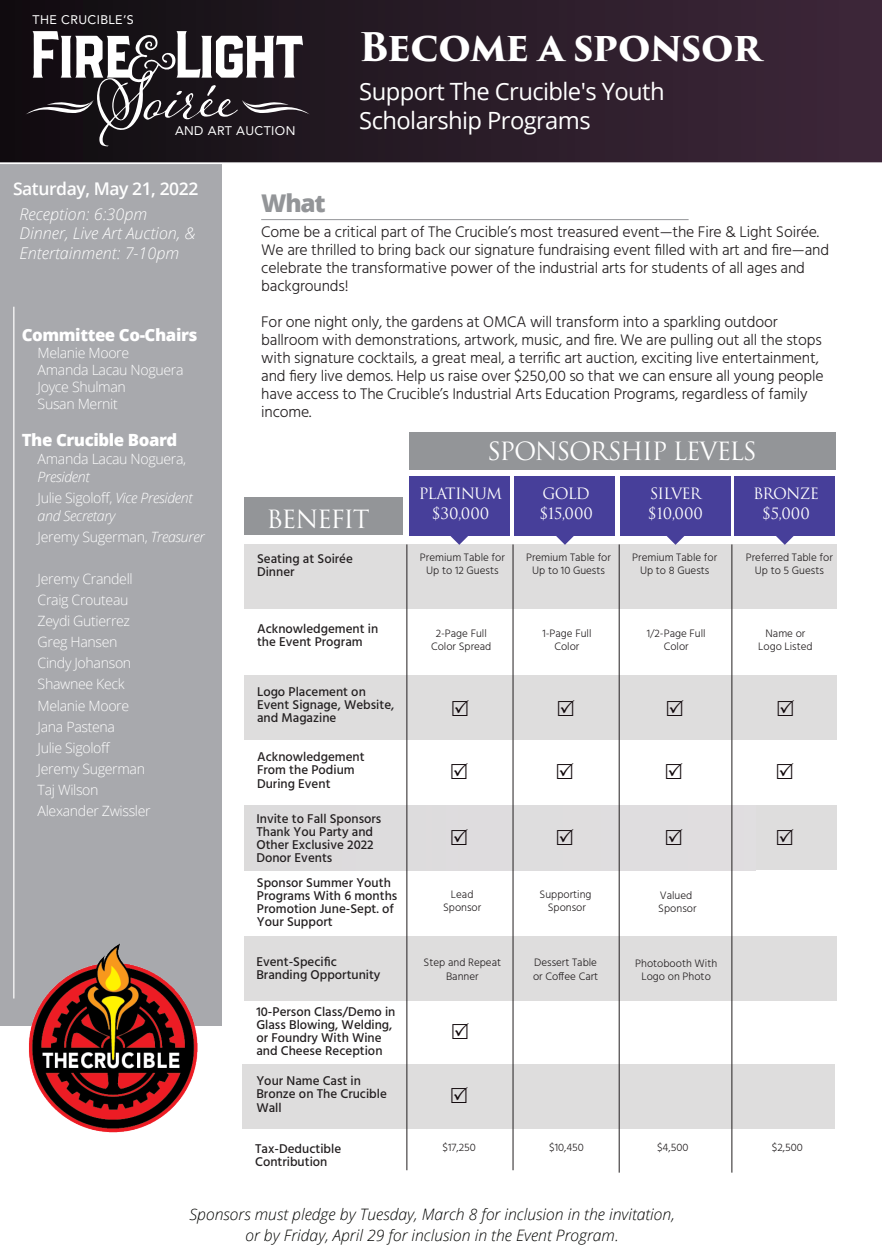
<style>
.page{position:relative;width:882px;height:1260px;background:#fff}
.page>*{position:absolute;margin:0;border:0;box-sizing:border-box;transform-origin:0 0}
.t1{font:700 38.5px "Trajan Pro 3";letter-spacing:-.025em;color:#fff}
.t2{font:24.5px "Trajan Pro 3";letter-spacing:-.05em;color:#fff}
.t3{font:800 24.5px "Open Sans";color:#939598}
.t4{font:23.8px/29.2px "Open Sans";letter-spacing:-.025em;color:#fff}
.t5{font:600 17.5px "Open Sans";letter-spacing:-.025em;color:#fff}
.t6{font:800 16.8px "Open Sans";letter-spacing:-.025em;color:#fff}
.t7{font:italic 300 16.1px/19.4px "Open Sans";color:#fff}
.t8{font:300 15.75px/17.8px "Hind";letter-spacing:-.01em;color:#231f20}
.t9{font:italic 300 15.75px/21px "Open Sans";color:#040503;text-align:center}
.t10{font:15.22px/20.1px "Trajan Pro 3";letter-spacing:-.05em;color:#fff;text-align:center}
.t11{font:15.22px/20.1px "Trajan Pro 3";letter-spacing:-.025em;color:#fff}
.t12{font:300 14.17px/21.2px "Open Sans";letter-spacing:-.025em;color:#fff}
.t13{font:italic 300 14.17px/21.2px "Open Sans";letter-spacing:-.025em;color:#fff}
.t14{font:500 12.95px/13px "Hind";color:#231f20}
.t15{font:12.42px "Avenir";letter-spacing:.03em;color:#fff}
.t16{font:300 11.03px/13.3px "Hind";color:#231f20;text-align:center}
.s1{font-style:normal}
</style>
<div class="page">
<div style="left:0;top:164px;width:222px;height:862px;background:#a8a9ad"></div>
<hr style="left:261px;top:219px;width:428px;height:1px;background:#939598">
<div style="left:244px;top:544px;width:593px;height:65px;background:#dedddd"></div>
<div style="left:244px;top:675px;width:593px;height:64px;background:#dedddd"></div>
<div style="left:244px;top:806px;width:593px;height:64px;background:#dddcdd"></div>
<img style="left:406px;top:806px;width:326px;height:64px">
<div style="left:244px;top:936px;width:593px;height:65px;background:#dedddd"></div>
<hr style="left:407px;top:544px;width:1px;height:626px;background:#231f20">
<hr style="left:513px;top:544px;width:1px;height:626px;background:#231f20">
<hr style="left:619px;top:544px;width:1px;height:629px;background:#231f20">
<hr style="left:732px;top:544px;width:1px;height:629px;background:#231f20">
<div style="left:409px;top:476px;width:101px;height:59px;background:#473f9a"></div>
<div style="left:515px;top:476px;width:100px;height:59px;background:#473f9a"></div>
<div style="left:620px;top:476px;width:111px;height:59px;background:#473f9a"></div>
<div style="left:734px;top:476px;width:101px;height:59px;background:#473f9a"></div>
<svg style="left:449px;top:535px;width:20px;height:10px"></svg>
<svg style="left:555px;top:535px;width:20px;height:10px"></svg>
<svg style="left:666px;top:535px;width:19px;height:10px"></svg>
<svg style="left:775px;top:535px;width:20px;height:10px"></svg>
<div style="left:409px;top:432px;width:426px;height:38px;background:#939598"></div>
<div style="left:244px;top:497px;width:159px;height:38px;background:#939598"></div>
<hr style="left:13px;top:307px;width:1px;height:692px;background:#fff">
<svg style="left:0;top:0;width:882px;height:163px;background:#2c1d2a"></svg>
<svg style="left:26px;top:31px;width:284px;height:115px"></svg>
<div style="left:242px;top:1064px;width:592px;height:65px;background:#dedddd"></div>
<img style="left:29px;top:943px;width:169px;height:190px">
<svg style="left:452px;top:828px;width:16px;height:17px"></svg>
<svg style="left:557px;top:829px;width:17px;height:16px"></svg>
<svg style="left:666px;top:828px;width:17px;height:17px"></svg>
<p class="t15" style="left:33px;top:10px;width:103px">THE CRUCIBLE’S</p>
<p class="t15" style="left:175px;top:121px;width:122px">AND ART AUCTION</p>
<h1 class="t1" style="left:359px;top:19px;width:404px">Become a sponsor</h1>
<h3 class="t4" style="left:359px;top:76px;width:307px">Support The Crucible's Youth<br>Scholarship Programs</h3>
<p class="t5" style="left:13px;top:176px;width:187px">Saturday, May 21, 2022</p>
<p class="t7" style="left:20px;top:204px;width:177px">Reception: 6:30pm<br>Dinner, Live Art Auction, &amp;<br>Entertainment: 7-10pm</p>
<p class="t6" style="left:22px;top:322px;width:177px">Committee Co-Chairs</p>
<p class="t12" style="left:38px;top:343px;width:147px;line-height:17px">Melanie Moore<br>Amanda Lacau Noguera<br>Joyce Shulman<br>Susan Mernit</p>
<p class="t6" style="left:22px;top:427px;width:157px">The Crucible Board</p>
<p class="t12" style="left:38px;top:448px;width:150px">Amanda Lacau Noguera,</p>
<p class="t13" style="left:38px;top:465px;width:157px">President<br><span class="s1">Julie Sigoloff,</span> Vice President</p>
<p class="t13" style="left:38px;top:504px;width:169px">and Secretary<br><span class="s1">Jeremy Sugerman,</span> Treasurer</p>
<p class="t12" style="left:38px;top:568px;width:115px">Jeremy Crandell<br>Craig Crouteau<br>Zeydi Gutierrez<br>Greg Hansen<br>Cindy Johanson<br>Shawnee Keck<br>Melanie Moore<br>Jana Pastena<br>Julie Sigoloff<br>Jeremy Sugerman<br>Taj Wilson<br>Alexander Zwissler</p>
<h2 class="t3" style="left:261px;top:185px;width:66px">What</h2>
<p class="t8" style="left:261px;top:224px;width:569px">Come be a critical part of The Crucible’s most treasured event—the Fire &amp; Light Soirée.<br>We are thrilled to bring back our signature fundraising event filled with art and fire—and celebrate the transformative power of the industrial arts for students of all ages and backgrounds!</p>
<p class="t8" style="left:261px;top:314px;width:564px">For one night only, the gardens at OMCA will transform into a sparkling outdoor ballroom with demonstrations, artwork, music, and fire. We are pulling out all the stops with signature cocktails, a great meal, a terrific art auction, exciting live entertainment, and fiery live demos. Help us raise over $250,00 so that we can ensure all young people have access to The Crucible’s Industrial Arts Education Programs, regardless of family income.</p>
<h2 class="t2" style="left:267px;top:503px;width:105px">BENEFIT</h2>
<h2 class="t2" style="left:487px;top:434px;width:271px">SPONSORSHIP LEVELS</h2>
<p class="t10" style="left:419px;top:484px;width:85px">PLATINUM $30,000</p>
<p class="t11" style="left:539px;top:484px;width:55px">GOLD $15,000</p>
<p class="t10" style="left:648px;top:484px;width:57px;text-align:left">SILVER $10,000</p>
<p class="t10" style="left:753px;top:484px;width:67px">BRONZE $5,000</p>
<p class="t14" style="left:257px;top:553px;width:97px">Seating at Soirée<br>Dinner</p>
<p class="t16" style="left:420px;top:551px;width:86px">Premium Table for<br>Up to 12 Guests</p>
<p class="t16" style="left:526px;top:551px;width:86px">Premium Table for<br>Up to 10 Guests</p>
<p class="t16" style="left:632px;top:551px;width:86px">Premium Table for<br>Up to 8 Guests</p>
<p class="t16" style="left:746px;top:551px;width:88px">Preferred Table for<br>Up to 5 Guests</p>
<p class="t14" style="left:257px;top:623px;width:123px">Acknowledgement in the Event Program</p>
<p class="t14" style="left:257px;top:686px;width:139px">Logo Placement on<br>Event Signage, Website, and Magazine</p>
<p class="t14" style="left:257px;top:751px;width:109px">Acknowledgement<br>From the Podium<br>During Event</p>
<p class="t14" style="left:256px;top:813px;width:126px">Invite to Fall Sponsors<br>Thank You Party and<br>Other Exclusive 2022<br>Donor Events</p>
<p class="t14" style="left:257px;top:877px;width:142px">Sponsor Summer Youth<br>Programs With 6 months<br>Promotion June-Sept. of<br>Your Support</p>
<p class="t14" style="left:256px;top:956px;width:126px">Event-Specific<br>Branding Opportunity</p>
<p class="t14" style="left:256px;top:1006px;width:141px">10-Person Class/Demo in<br>Glass Blowing, Welding, or Foundry With Wine and Cheese Reception</p>
<p class="t16" style="left:431px;top:627px;width:62px">2-Page Full<br>Color Spread</p>
<p class="t16" style="left:542px;top:627px;width:51px">1-Page Full<br>Color</p>
<p class="t16" style="left:647px;top:627px;width:60px">1/2-Page Full<br>Color</p>
<p class="t16" style="left:758px;top:627px;width:56px">Name or<br>Logo Listed</p>
<p class="t16" style="left:540px;top:888px;width:53px">Supporting<br>Sponsor</p>
<p class="t16" style="left:443px;top:888px;width:40px">Lead<br>Sponsor</p>
<p class="t16" style="left:658px;top:889px;width:40px;text-align:left">Valued<br>Sponsor</p>
<p class="t16" style="left:424px;top:957px;width:79px">Step and Repeat<br>Banner</p>
<p class="t16" style="left:635px;top:957px;width:84px">Photobooth With<br>Logo on Photo</p>
<p class="t16" style="left:533px;top:957px;width:67px;text-align:left">Dessert Table or Coffee Cart</p>
<p class="t14" style="left:256px;top:1075px;width:132px">Your Name Cast in<br>Bronze on The Crucible<br>Wall</p>
<p class="t14" style="left:255px;top:1143px;width:88px">Tax-Deductible<br>Contribution</p>
<p class="t16" style="left:443px;top:1141px;width:35px">$17,250</p>
<p class="t16" style="left:549px;top:1141px;width:36px">$10,450</p>
<p class="t16" style="left:657px;top:1141px;width:33px">$4,500</p>
<p class="t16" style="left:772px;top:1141px;width:32px">$2,500</p>
<p class="t9" style="left:189px;top:1203px;width:487px">Sponsors must pledge by Tuesday, March 8 for inclusion in the invitation, or by Friday, April 29 for inclusion in the Event Program.</p>
</div>
